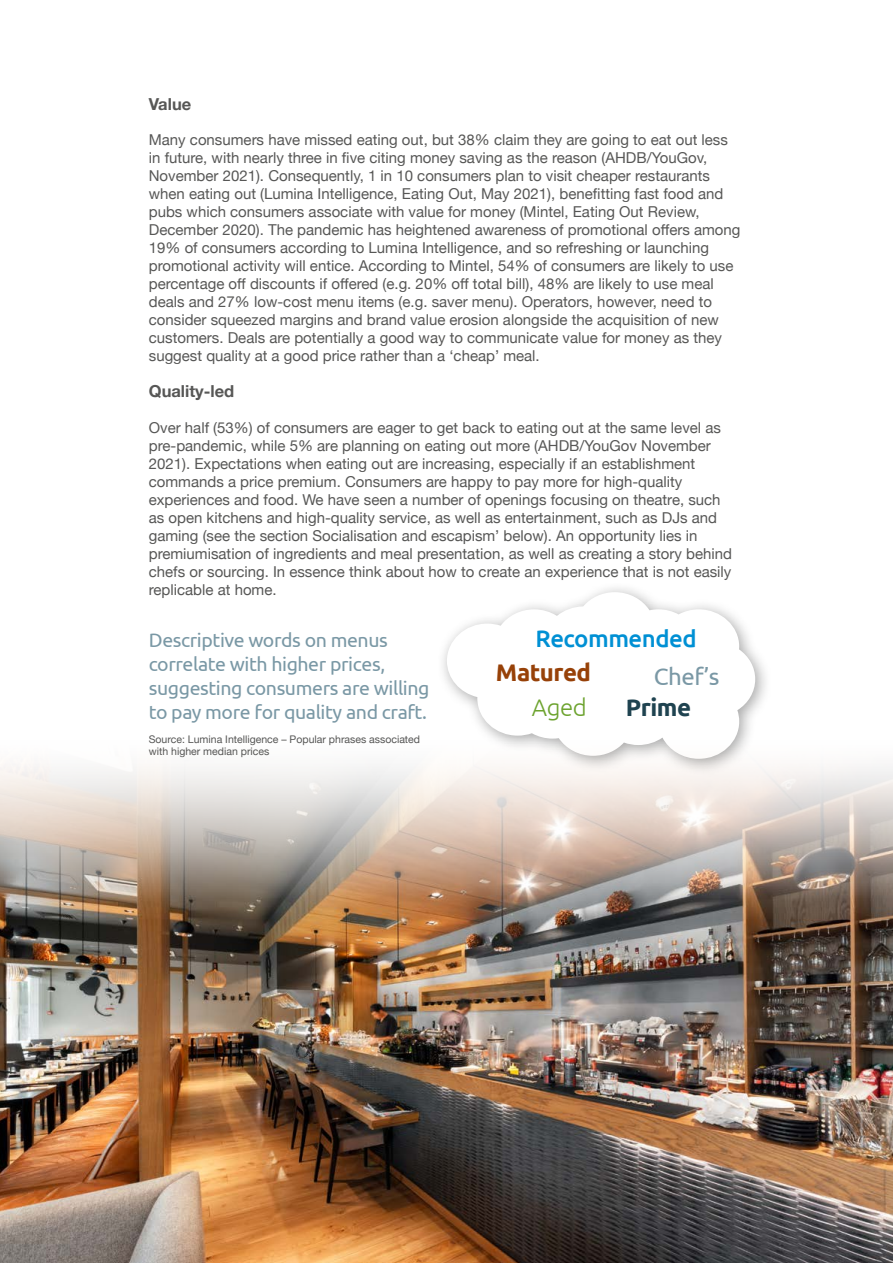
<style>
.page{position:relative;width:893px;height:1263px;background:#fff}
.page>*{position:absolute;margin:0;border:0;box-sizing:border-box;transform-origin:0 0}
.CI__QUOTE{font:500 24px "Ubuntu";letter-spacing:-.02em;color:#0090d4}
.CI__QUOTE-2{font:700 24px "Ubuntu";letter-spacing:-.02em;color:#974108}
.CI__QUOTE-3{font:24px "Ubuntu";color:#7a98a5}
.CI__QUOTE-4{font:700 24px "Ubuntu";letter-spacing:-.02em;color:#1f4350}
.CI__QUOTE-5{font:300 24px "Ubuntu";color:#6da32f}
.CI__QUOTE-6{font:19.5px/24px "Ubuntu";letter-spacing:-.02em;color:#7a98a5}
.CI__SUBHEAD_B{font:700 16.5px "Helvetica Neue";color:#575756}
.CI__MAIN_TEXT_REGULA{font:15px/18px "Helvetica Neue";color:#575756}
.CI__FOOTNOTE_DIGITAL{font:10.5px/12.6px "Helvetica Neue";color:#575756}
</style>
<div class="page">
<div style="left:436px;top:581px;width:336px;height:195px;background:#000;opacity:.35"></div>
<svg style="left:447px;top:592px;width:308px;height:124px"></svg>
<img style="left:0;top:716px;width:893px;height:547px">
<p class="CI__SUBHEAD_B" style="left:149px;top:91px;width:44px">Value</p>
<p class="CI__MAIN_TEXT_REGULA" style="left:149px;top:131px;width:593px">Many consumers have missed eating out, but 38% claim they are going to eat out less in future, with nearly three in five citing money saving as the reason (AHDB/YouGov, November 2021). Consequently, 1 in 10 consumers plan to visit cheaper restaurants when eating out (Lumina Intelligence, Eating Out, May 2021), benefitting fast food and pubs which consumers associate with value for money (Mintel, Eating Out Review, December 2020). The pandemic has heightened awareness of promotional offers among 19% of consumers according to Lumina Intelligence, and so refreshing or launching promotional activity will entice. According to Mintel, 54% of consumers are likely to use percentage off discounts if offered (e.g. 20% off total bill), 48% are likely to use meal deals and 27% low-cost menu items (e.g. saver menu). Operators, however, need to consider squeezed margins and brand value erosion alongside the acquisition of new customers. Deals are potentially a good way to communicate value for money as they suggest quality at a good price rather than a ‘cheap’ meal.</p>
<p class="CI__SUBHEAD_B" style="left:149px;top:379px;width:87px">Quality-led</p>
<p class="CI__MAIN_TEXT_REGULA" style="left:149px;top:419px;width:585px">Over half (53%) of consumers are eager to get back to eating out at the same level as pre-pandemic, while 5% are planning on eating out more (AHDB/YouGov November 2021). Expectations when eating out are increasing, especially if an establishment commands a price premium. Consumers are happy to pay more for high-quality experiences and food. We have seen a number of openings focusing on theatre, such as open kitchens and high-quality service, as well as entertainment, such as DJs and gaming (see the section Socialisation and escapism’ below). An opportunity lies in premiumisation of ingredients and meal presentation, as well as creating a story behind chefs or sourcing. In essence think about how to create an experience that is not easily replicable at home.</p>
<p class="CI__QUOTE-6" style="left:149px;top:627px;width:282px">Descriptive words on menus correlate with higher prices, suggesting consumers are willing to pay more for quality and craft.</p>
<p class="CI__QUOTE" style="left:535px;top:623px;width:163px">Recommended</p>
<p class="CI__QUOTE-2" style="left:496px;top:658px;width:97px">Matured</p>
<p class="CI__QUOTE-3" style="left:654px;top:661px;width:67px">Chef’s</p>
<p class="CI__QUOTE-5" style="left:532px;top:692px;width:56px">Aged</p>
<p class="CI__QUOTE-4" style="left:626px;top:692px;width:67px">Prime</p>
<p class="CI__FOOTNOTE_DIGITAL" style="left:149px;top:733px;width:273px">Source: Lumina Intelligence – Popular phrases associated with higher median prices</p>
</div>
